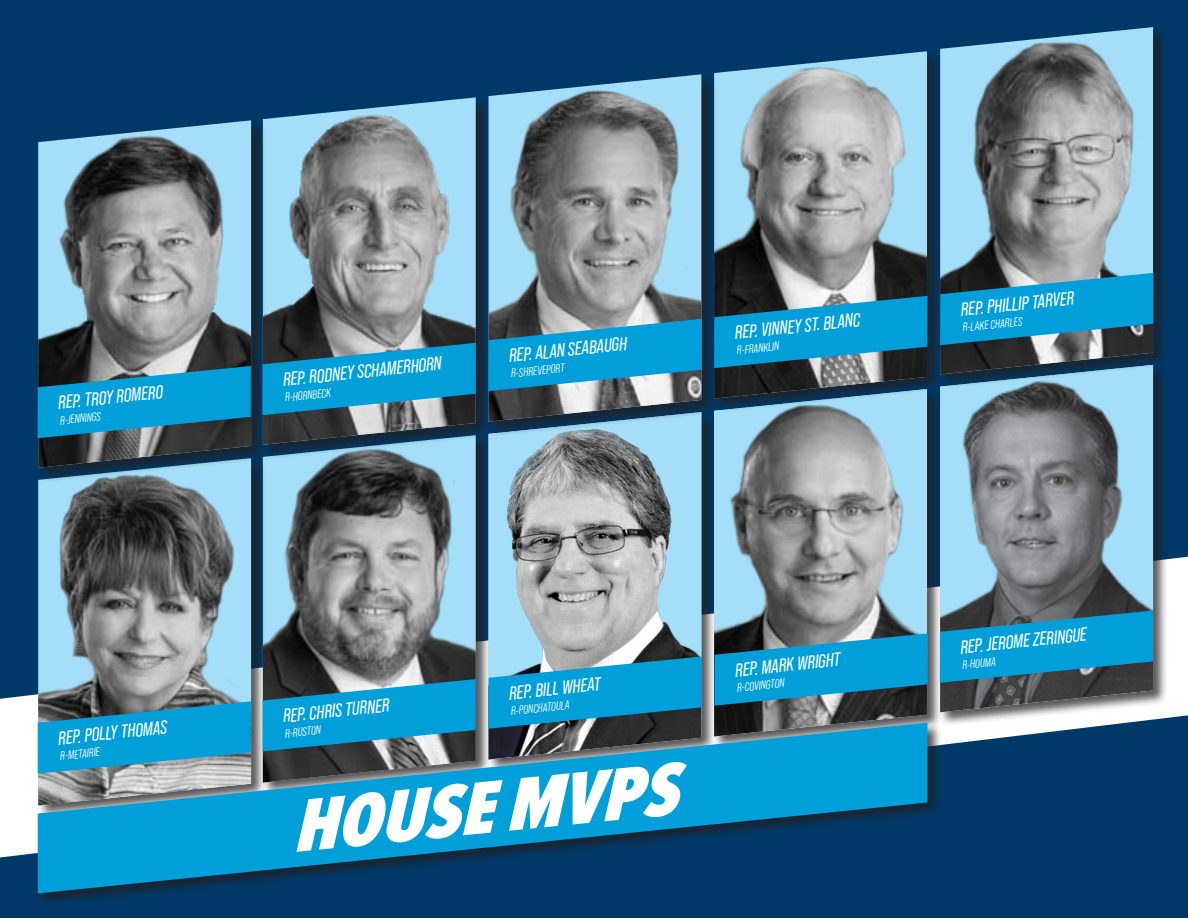
<style>
.page{position:relative;width:1188px;height:918px;background:#003867}
.page>*{position:absolute;margin:0;border:0;box-sizing:border-box;transform-origin:0 0}
.t1{font:italic 900 76.8px "Proxima Nova Ex Cn";color:#fff;scale:1.08 1}
.t2{font:italic 18.9px "Bebas Neue Pro";color:#fff}
.t3{font:italic 12px "Bebas Neue Pro Middle";color:#fff}
</style>
<div class="page">
<svg style="left:0;top:557px;width:1188px;height:300px"></svg>
<div style="left:939px;top:364px;width:229px;height:363px;background:#231f20;opacity:.75"></div>
<div style="left:713px;top:388px;width:229px;height:363px;background:#231f20;opacity:.75"></div>
<div style="left:487px;top:411px;width:229px;height:363px;background:#231f20;opacity:.75"></div>
<div style="left:261px;top:434px;width:230px;height:363px;background:#231f20;opacity:.75"></div>
<div style="left:37px;top:457px;width:229px;height:363px;background:#231f20;opacity:.75"></div>
<img style="left:38px;top:482px;width:213px;height:219px">
<img style="left:263px;top:459px;width:213px;height:220px">
<img style="left:488px;top:436px;width:213px;height:220px">
<img style="left:714px;top:413px;width:213px;height:309px">
<div style="left:713px;top:50px;width:229px;height:363px;background:#231f20;opacity:.75"></div>
<div style="left:487px;top:73px;width:229px;height:363px;background:#231f20;opacity:.75"></div>
<div style="left:261px;top:96px;width:230px;height:363px;background:#231f20;opacity:.75"></div>
<div style="left:37px;top:119px;width:229px;height:363px;background:#231f20;opacity:.75"></div>
<img style="left:38px;top:126px;width:213px;height:342px">
<img style="left:263px;top:100px;width:213px;height:345px">
<img style="left:488px;top:74px;width:213px;height:348px">
<img style="left:714px;top:51px;width:213px;height:348px">
<img style="left:940px;top:389px;width:213px;height:323px">
<div style="left:939px;top:26px;width:229px;height:363px;background:#231f20;opacity:.75"></div>
<img style="left:940px;top:33px;width:213px;height:341px">
<svg style="left:38px;top:366px;width:213px;height:72px;background:#1788b2"></svg>
<svg style="left:38px;top:701px;width:213px;height:21px;background:#2a7591"></svg>
<svg style="left:262px;top:679px;width:214px;height:43px;background:#1c92be"></svg>
<svg style="left:488px;top:656px;width:214px;height:66px;background:#1e9ac8"></svg>
<svg style="left:714px;top:633px;width:214px;height:73px;background:#1786af"></svg>
<svg style="left:940px;top:611px;width:213px;height:72px;background:#1585af"></svg>
<svg style="left:262px;top:343px;width:214px;height:72px;background:#1f8fb8"></svg>
<svg style="left:488px;top:319px;width:214px;height:72px;background:#2999c2"></svg>
<svg style="left:714px;top:296px;width:213px;height:72px;background:#1b8bb5"></svg>
<svg style="left:940px;top:273px;width:213px;height:72px;background:#1c8db6"></svg>
<div style="left:36px;top:722px;width:906px;height:186px;background:#231f20;opacity:.75"></div>
<svg style="left:38px;top:723px;width:889px;height:170px;fill:#009fda"></svg>
<p class="t2" style="left:57px;top:392px;width:107px;rotate:-6deg">REP. TROY ROMERO</p>
<p class="t3" style="left:59px;top:414px;width:42px;rotate:-6deg">R-JENNINGS</p>
<p class="t2" style="left:57px;top:728px;width:111px;rotate:-6deg">REP. POLLY THOMAS</p>
<p class="t3" style="left:59px;top:749px;width:41px;rotate:-6deg">R-METAIRIE</p>
<p class="t2" style="left:282px;top:369px;width:161px;rotate:-6deg">REP. RODNEY SCHAMERHORN</p>
<p class="t3" style="left:284px;top:391px;width:48px;rotate:-6deg">R-HORNBECK</p>
<p class="t2" style="left:508px;top:345px;width:120px;rotate:-6deg">REP. ALAN SEABAUGH</p>
<p class="t3" style="left:510px;top:367px;width:55px;rotate:-6deg">R-SHREVEPORT</p>
<p class="t2" style="left:734px;top:322px;width:127px;rotate:-6deg">REP. VINNEY ST. BLANC</p>
<p class="t3" style="left:736px;top:344px;width:44px;rotate:-6deg">R-FRANKLIN</p>
<p class="t2" style="left:282px;top:705px;width:108px;rotate:-6deg">REP. CHRIS TURNER</p>
<p class="t3" style="left:284px;top:727px;width:38px;rotate:-6deg">R-RUSTON</p>
<p class="t2" style="left:508px;top:683px;width:93px;rotate:-6deg">REP. BILL WHEAT</p>
<p class="t3" style="left:510px;top:704px;width:60px;rotate:-6deg">R-PONCHATOULA</p>
<h1 class="t1" style="left:285px;top:772px;width:359px;rotate:-6deg">HOUSE MVPS</h1>
<p class="t2" style="left:734px;top:660px;width:107px;rotate:-6deg">REP. MARK WRIGHT</p>
<p class="t3" style="left:736px;top:681px;width:49px;rotate:-6deg">R-COVINGTON</p>
<p class="t2" style="left:960px;top:299px;width:115px;rotate:-6deg">REP. PHILLIP TARVER</p>
<p class="t3" style="left:962px;top:321px;width:61px;rotate:-6deg">R-LAKE CHARLES</p>
<p class="t2" style="left:959px;top:637px;width:128px;rotate:-6deg">REP. JEROME ZERINGUE</p>
<p class="t3" style="left:962px;top:658px;width:35px;rotate:-6deg">R-HOUMA</p>
</div>
